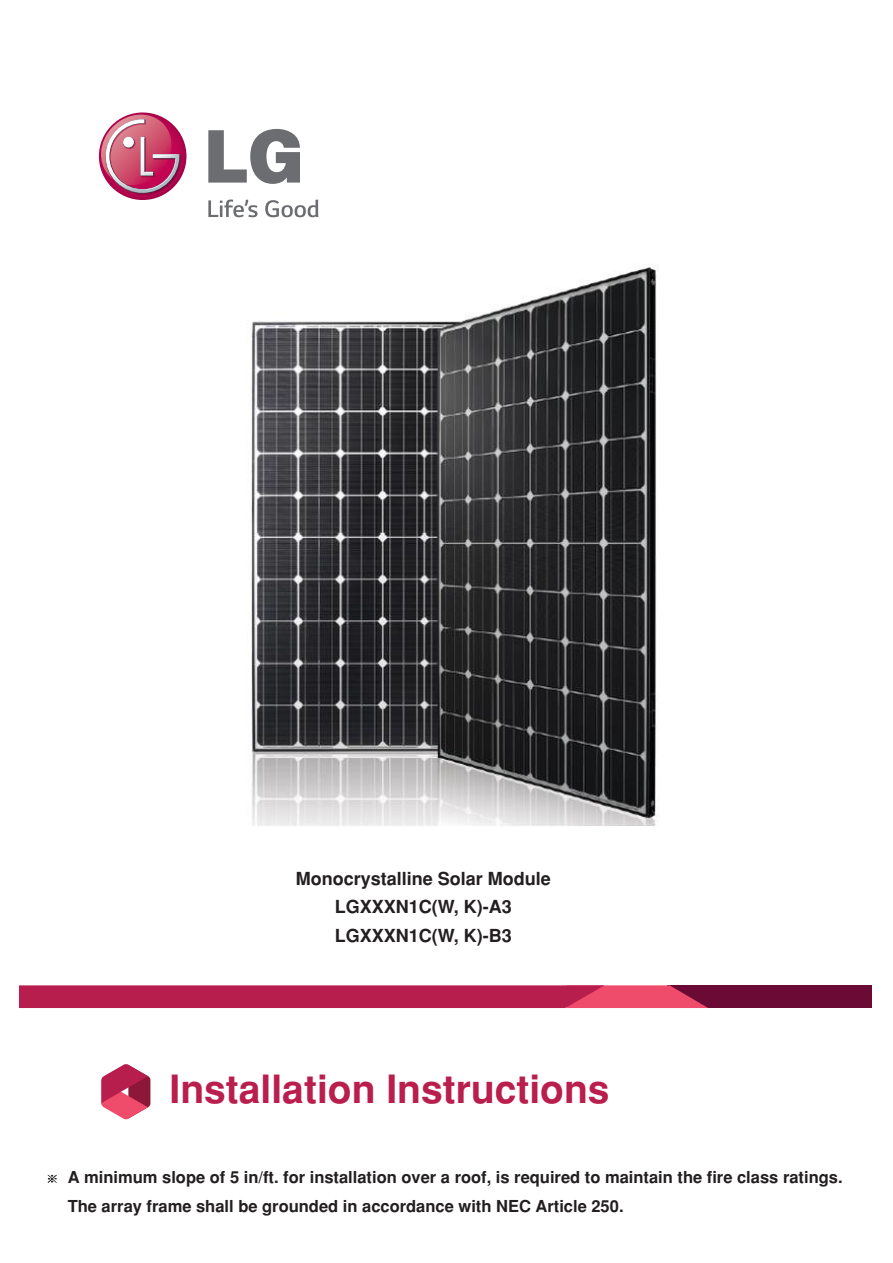
<style>
.page{position:relative;width:893px;height:1263px;background:#fff}
.page>*{position:absolute;margin:0;border:0;box-sizing:border-box;transform-origin:0 0}
.t1{font:700 39px "Helvetica";color:#b91e4d}
.t2{font:700 18px/28.5px "Helvetica";color:#231f20;text-align:center}
.t3{font:700 16.5px/28.5px "Helvetica";color:#231f20}
</style>
<div class="page">
<svg style="left:101px;top:1064px;width:49px;height:56px"></svg>
<div style="left:667px;top:985px;width:205px;height:23px;background:#6b0b35"></div>
<svg style="left:20px;top:985px;width:688px;height:23px;background:#bf2753"></svg>
<img style="left:250px;top:264px;width:409px;height:562px">
<svg style="left:99px;top:112px;width:87px;height:88px"></svg>
<svg style="left:98px;top:115px;width:83px;height:80px"></svg>
<svg style="left:208px;top:129px;width:92px;height:55px"></svg>
<svg style="left:208px;top:200px;width:49px;height:17px"></svg>
<svg style="left:265px;top:200px;width:53px;height:17px"></svg>
<img style="left:47px;top:1174px;width:10px;height:9px">
<p class="t2" style="left:296px;top:866px;width:256px">Monocrystalline Solar Module<br>LGXXXN1C(W, K)-A3<br>LGXXXN1C(W, K)-B3</p>
<h1 class="t1" style="left:170px;top:1075px;width:441px">Installation Instructions</h1>
<p class="t3" style="left:68px;top:1165px;width:776px">A minimum slope of 5 in/ft. for installation over a roof, is required to maintain the fire class ratings.<br>The array frame shall be grounded in accordance with NEC Article 250.</p>
</div>
